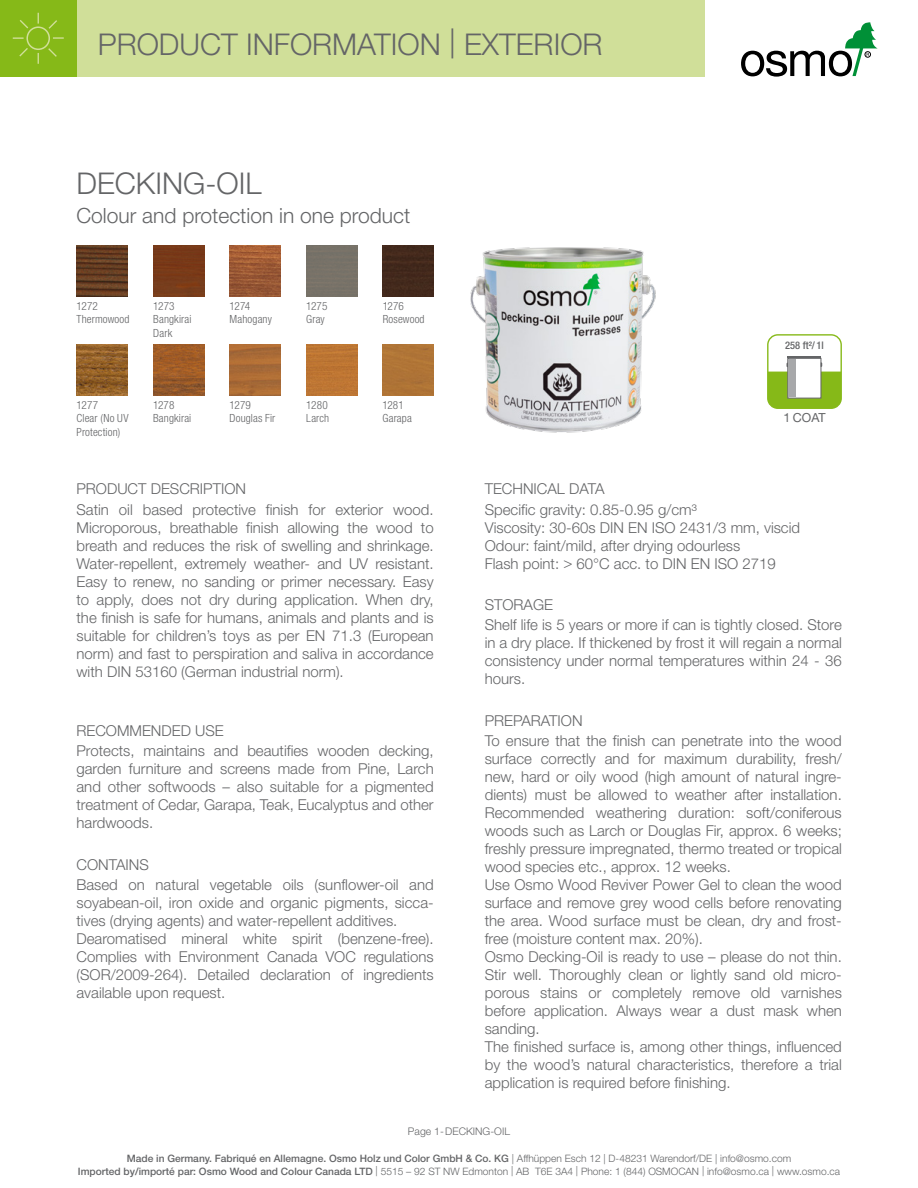
<style>
.page{position:relative;width:918px;height:1188px;background:#fff}
.page>*{position:absolute;margin:0;border:0;box-sizing:border-box;transform-origin:0 0}
.t1{font:300 30px "Helvetica Neue";color:#646567}
.t2{font:300 21px "Helvetica Neue";color:#646567}
.t3{font:300 15px/18px "Helvetica Neue";color:#646567}
.t4{font:12.45px "Helvetica Neue";color:#646567}
.t5{font:300 condensed 11.25px/13.5px "Helvetica Neue";letter-spacing:.01em;color:#646567}
.t6{font:300 10.5px "Helvetica Neue";color:#646567}
.t7{font:500 condensed 10.5px "Helvetica Neue";color:#646567}
.t8{font:300 10.2px/12.3px "Helvetica Neue";color:#646567;text-align:center}
.s1{font-weight:500}
</style>
<div class="page">
<div style="left:77px;top:0;width:628px;height:77px;background:#d0df99"></div>
<svg style="left:741px;top:22px;width:137px;height:55px"></svg>
<div style="left:0;top:0;width:77px;height:77px;background:#86b918"></div>
<svg style="left:12px;top:12px;width:52px;height:52px"></svg>
<div style="left:767px;top:334px;width:75px;height:75px;border:1px solid #86b918;border-radius:10px"></div>
<div style="left:787px;top:358px;width:34px;height:40px;background:#fff;border:1px solid #646567"></div>
<svg style="left:768px;top:362px;width:73px;height:46px"></svg>
<div style="left:789px;top:359px;width:7px;height:38px;background:#a7a8aa"></div>
<hr style="left:787px;top:356px;width:34px;height:1px;background:#646567">
<div style="left:306px;top:344px;width:51px;height:51px;background:#bd7533"></div>
<div style="left:382px;top:344px;width:51px;height:51px;background:#af7436"></div>
<img style="left:230px;top:344px;width:51px;height:51px">
<div style="left:153px;top:245px;width:51px;height:51px;background:#773a19"></div>
<img style="left:77px;top:344px;width:51px;height:51px">
<img style="left:77px;top:245px;width:51px;height:51px">
<div style="left:383px;top:245px;width:51px;height:51px;background:#42291c"></div>
<img style="left:230px;top:245px;width:51px;height:51px">
<div style="left:306px;top:245px;width:51px;height:51px;background:#777268"></div>
<img style="left:153px;top:344px;width:51px;height:51px">
<img style="left:470px;top:247px;width:186px;height:186px">
<h1 class="t1" style="left:98px;top:26px;width:506px">PRODUCT INFORMATION | EXTERIOR</h1>
<h1 class="t1" style="left:77px;top:165px;width:187px">DECKING-OIL</h1>
<h2 class="t2" style="left:77px;top:203px;width:335px">Colour and protection in one product</h2>
<p class="t5" style="left:153px;top:299px;width:40px">1273<br>Bangkirai<br>Dark</p>
<p class="t5" style="left:230px;top:299px;width:44px">1274<br>Mahogany</p>
<p class="t5" style="left:306px;top:299px;width:23px">1275<br>Gray</p>
<p class="t5" style="left:77px;top:299px;width:55px">1272<br>Thermowood</p>
<p class="t5" style="left:383px;top:299px;width:43px">1276<br>Rosewood</p>
<p class="t5" style="left:77px;top:398px;width:54px">1277<br>Clear (No UV<br>Protection)</p>
<p class="t5" style="left:153px;top:398px;width:40px">1278<br>Bangkirai</p>
<p class="t5" style="left:230px;top:398px;width:47px">1279<br>Douglas Fir</p>
<p class="t5" style="left:306px;top:398px;width:24px">1280<br>Larch</p>
<p class="t5" style="left:382px;top:398px;width:31px">1281<br>Garapa</p>
<p class="t3" style="left:77px;top:479px;width:359px;line-height:20.1px">PRODUCT DESCRIPTION<br>Satin oil based protective finish for exterior wood.</p>
<p class="t3" style="left:77px;top:518px;width:359px;text-align:justify">Microporous, breathable finish allowing the wood to breath and reduces the risk of swelling and shrinkage.<br>Water-repellent, extremely weather- and UV resistant.<br>Easy to renew, no sanding or primer necessary. Easy to apply, does not dry during application. When dry, the finish is safe for humans, animals and plants and is suitable for children’s toys as per EN 71.3 (European norm) and fast to perspiration and saliva in accordance with DIN 53160 (German industrial norm).</p>
<p class="t3" style="left:77px;top:720px;width:359px;line-height:20.1px">RECOMMENDED USE<br>Protects, maintains and beautifies wooden decking,</p>
<p class="t3" style="left:77px;top:760px;width:359px;text-align:justify">garden furniture and screens made from Pine, Larch and other softwoods – also suitable for a pigmented treatment of Cedar, Garapa, Teak, Eucalyptus and other hardwoods.</p>
<p class="t3" style="left:77px;top:854px;width:359px;line-height:20.1px">CONTAINS<br>Based on natural vegetable oils (sunflower-oil and</p>
<p class="t3" style="left:77px;top:893px;width:359px">soyabean-oil, iron oxide and organic pigments, sicca&shy;tives (drying agents) and water-repellent additives.<br>Dearomatised mineral white spirit (benzene-free).<br>Complies with Environment Canada VOC regulations (SOR/2009-264). Detailed declaration of ingredients available upon request.</p>
<p class="t7" style="left:785px;top:339px;width:40px">258 ft²/ 1l</p>
<p class="t4" style="left:783px;top:410px;width:44px">1 COAT</p>
<p class="t3" style="left:485px;top:479px;width:214px;line-height:20.1px">TECHNICAL DATA<br>Specific gravity: 0.85-0.95 g/cm³</p>
<p class="t3" style="left:485px;top:518px;width:317px">Viscosity: 30-60s DIN EN ISO 2431/3 mm, viscid<br>Odour: faint/mild, after drying odourless<br>Flash point: &gt; 60°C acc. to DIN EN ISO 2719</p>
<p class="t3" style="left:485px;top:594px;width:359px;line-height:20.1px">STORAGE<br>Shelf life is 5 years or more if can is tightly closed. Store</p>
<p class="t3" style="left:485px;top:634px;width:359px;text-align:justify">in a dry place. If thickened by frost it will regain a normal consistency under normal temperatures within 24 - 36 hours.</p>
<p class="t3" style="left:485px;top:710px;width:359px;line-height:20.1px">PREPARATION<br>To ensure that the finish can penetrate into the wood</p>
<p class="t3" style="left:485px;top:749px;width:359px">surface correctly and for maximum durability, fresh/ new, hard or oily wood (high amount of natural ingre&shy;dients) must be allowed to weather after installation.<br>Recommended weathering duration: soft/coniferous woods such as Larch or Douglas Fir, approx. 6 weeks; freshly pressure impregnated, thermo treated or tropical wood species etc., approx. 12 weeks.<br>Use Osmo Wood Reviver Power Gel to clean the wood surface and remove grey wood cells before renovating the area. Wood surface must be clean, dry and frost&shy;free (moisture content max. 20%).<br>Osmo Decking-Oil is ready to use – please do not thin.<br>Stir well. Thoroughly clean or lightly sand old micro&shy;porous stains or completely remove old varnishes before application. Always wear a dust mask when sanding.<br>The finished surface is, among other things, influenced by the wood’s natural characteristics, therefore a trial application is required before finishing.</p>
<p class="t6" style="left:408px;top:1125px;width:104px">Page 1-DECKING-OIL</p>
<p class="t8" style="left:78px;top:1152px;width:764px"><span class="s1">Made in Germany. Fabriqué en Allemagne. Osmo Holz und Color GmbH &amp; Co. KG</span> | Affhüppen Esch 12 | D-48231 Warendorf/DE | info@osmo.com<br><span class="s1">Imported by/importé par: Osmo Wood and Colour Canada LTD</span> | 5515 – 92 ST NW Edmonton | AB T6E 3A4 | Phone: 1 (844) OSMOCAN | info@osmo.ca | www.osmo.ca</p>
</div>
